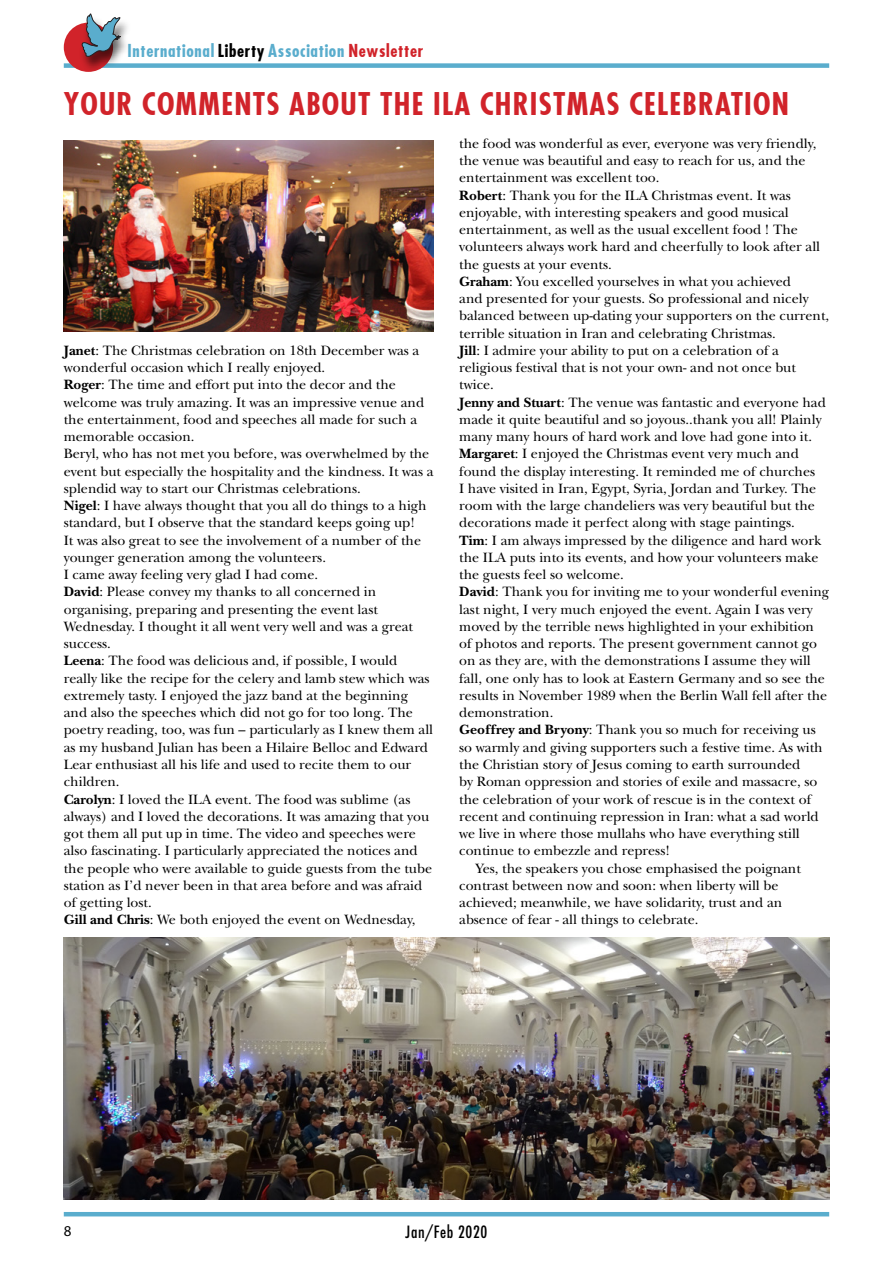
<style>
.page{position:relative;width:893px;height:1263px;background:#fff}
.page>*{position:absolute;margin:0;border:0;box-sizing:border-box;transform-origin:0 0}
._01_Headline_Unalign{font:700 condensed 30px "Futura";letter-spacing:.04em;color:#d1232a}
.t1{font:700 condensed 17.1px "Futura";letter-spacing:.04em;color:#5aadcd}
.t2{font:500 condensed 16.5px "Futura";letter-spacing:.04em;color:#000}
.t3{font:15px "Myriad Pro";color:#000}
._03_BODY_First_Para{font:14.1px/17.2px "New Baskerville Std";color:#000}
._03_BODY_no_hyphenat{font:14.1px/17.2px "New Baskerville Std";color:#000}
.s1{color:#000}
.s2{color:#d1232a}
.s3{font-weight:700}
</style>
<div class="page">
<div style="left:64px;top:63px;width:765px;height:5px;background:#5aadcd"></div>
<div style="left:64px;top:23px;width:49px;height:49px;background:#d1232a;border-radius:50%"></div>
<div style="left:79px;top:15px;width:52px;height:58px;background:#000;opacity:.61"></div>
<svg style="left:81px;top:14px;width:40px;height:43px"></svg>
<hr style="left:64px;top:1212px;width:765px;height:4px;background:#5aadcd">
<img style="left:64px;top:938px;width:765px;height:261px">
<img style="left:64px;top:140px;width:370px;height:192px">
<p class="t1" style="left:127px;top:40px;width:297px">International <span class="s1">Liberty</span> Association <span class="s2">Newsletter</span></p>
<p class="_01_Headline_Unalign" style="left:64px;top:85px;width:727px">YOUR COMMENTS ABOUT THE ILA CHRISTMAS CELEBRATION</p>
<p class="_03_BODY_First_Para" style="left:64px;top:342px;width:357px"><span class="s3">Janet</span>: The Christmas celebration on 18th December was a wonderful occasion which I really enjoyed.</p>
<p class="_03_BODY_First_Para" style="left:64px;top:376px;width:362px"><span class="s3">Roger</span>: The time and effort put into the decor and the welcome was truly amazing. It was an impressive venue and the entertainment, food and speeches all made for such a memorable occasion.</p>
<p class="_03_BODY_First_Para" style="left:64px;top:445px;width:371px">Beryl, who has not met you before, was overwhelmed by the event but especially the hospitality and the kindness. It was a splendid way to start our Christmas celebrations.</p>
<p class="_03_BODY_First_Para" style="left:64px;top:497px;width:364px"><span class="s3">Nigel</span>: I have always thought that you all do things to a high standard, but I observe that the standard keeps going up!<br>It was also great to see the involvement of a number of the younger generation among the volunteers.</p>
<p class="_03_BODY_First_Para" style="left:64px;top:566px;width:256px">I came away feeling very glad I had come.</p>
<p class="_03_BODY_First_Para" style="left:64px;top:583px;width:351px"><span class="s3">David</span>: Please convey my thanks to all concerned in organising, preparing and presenting the event last Wednesday. I thought it all went very well and was a great success.</p>
<p class="_03_BODY_First_Para" style="left:64px;top:652px;width:371px"><span class="s3">Leena</span>: The food was delicious and, if possible, I would really like the recipe for the celery and lamb stew which was extremely tasty. I enjoyed the jazz band at the beginning and also the speeches which did not go for too long. The poetry reading, too, was fun – particularly as I knew them all as my husband Julian has been a Hilaire Belloc and Edward Lear enthusiast all his life and used to recite them to our children.</p>
<p class="_03_BODY_First_Para" style="left:64px;top:790px;width:370px"><span class="s3">Carolyn</span>: I loved the ILA event. The food was sublime (as always) and I loved the decorations. It was amazing that you got them all put up in time. The video and speeches were also fascinating. I particularly appreciated the notices and the people who were available to guide guests from the tube station as I’d never been in that area before and was afraid of getting lost.</p>
<p class="_03_BODY_First_Para" style="left:64px;top:911px;width:353px"><span class="s3">Gill and Chris</span>: We both enjoyed the event on Wednesday,</p>
<p class="_03_BODY_First_Para" style="left:459px;top:135px;width:359px">the food was wonderful as ever, everyone was very friendly, the venue was beautiful and easy to reach for us, and the entertainment was excellent too.</p>
<p class="_03_BODY_First_Para" style="left:459px;top:187px;width:362px"><span class="s3">Robert</span>: Thank you for the ILA Christmas event. It was enjoyable, with interesting speakers and good musical entertainment, as well as the usual excellent food ! The volunteers always work hard and cheerfully to look after all the guests at your events.</p>
<p class="_03_BODY_First_Para" style="left:459px;top:273px;width:371px"><span class="s3">Graham</span>: You excelled yourselves in what you achieved<br>and presented for your guests. So professional and nicely balanced between up-dating your supporters on the current, terrible situation in Iran and celebrating Christmas.</p>
<p class="_03_BODY_First_Para" style="left:459px;top:342px;width:338px"><span class="s3">Jill</span>: I admire your ability to put on a celebration of a religious festival that is not your own- and not once but twice.</p>
<p class="_03_BODY_First_Para" style="left:459px;top:394px;width:368px"><span class="s3">Jenny and Stuart</span>: The venue was fantastic and everyone had made it quite beautiful and so joyous..thank you all! Plainly many many hours of hard work and love had gone into it.</p>
<p class="_03_BODY_First_Para" style="left:459px;top:445px;width:359px"><span class="s3">Margaret</span>: I enjoyed the Christmas event very much and found the display interesting. It reminded me of churches I have visited in Iran, Egypt, Syria, Jordan and Turkey. The room with the large chandeliers was very beautiful but the decorations made it perfect along with stage paintings.</p>
<p class="_03_BODY_First_Para" style="left:459px;top:532px;width:364px"><span class="s3">Tim</span>: I am always impressed by the diligence and hard work the ILA puts into its events, and how your volunteers make the guests feel so welcome.</p>
<p class="_03_BODY_First_Para" style="left:459px;top:583px;width:371px"><span class="s3">David</span>: Thank you for inviting me to your wonderful evening last night, I very much enjoyed the event. Again I was very moved by the terrible news highlighted in your exhibition of photos and reports. The present government cannot go on as they are, with the demonstrations I assume they will fall, one only has to look at Eastern Germany and so see the results in November 1989 when the Berlin Wall fell after the demonstration.</p>
<p class="_03_BODY_First_Para" style="left:459px;top:721px;width:365px"><span class="s3">Geoffrey and Bryony</span>: Thank you so much for receiving us so warmly and giving supporters such a festive time. As with the Christian story of Jesus coming to earth surrounded<br>by Roman oppression and stories of exile and massacre, so the celebration of your work of rescue is in the context of recent and continuing repression in Iran: what a sad world we live in where those mullahs who have everything still continue to embezzle and repress!</p>
<p class="_03_BODY_no_hyphenat" style="left:459px;top:859px;width:343px;text-indent:17px">Yes, the speakers you chose emphasised the poignant contrast between now and soon: when liberty will be achieved; meanwhile, we have solidarity, trust and an absence of fear - all things to celebrate.</p>
<p class="t3" style="left:64px;top:1222px;width:9px">8</p>
<p class="t2" style="left:406px;top:1222px;width:83px">Jan/Feb 2020</p>
</div>
